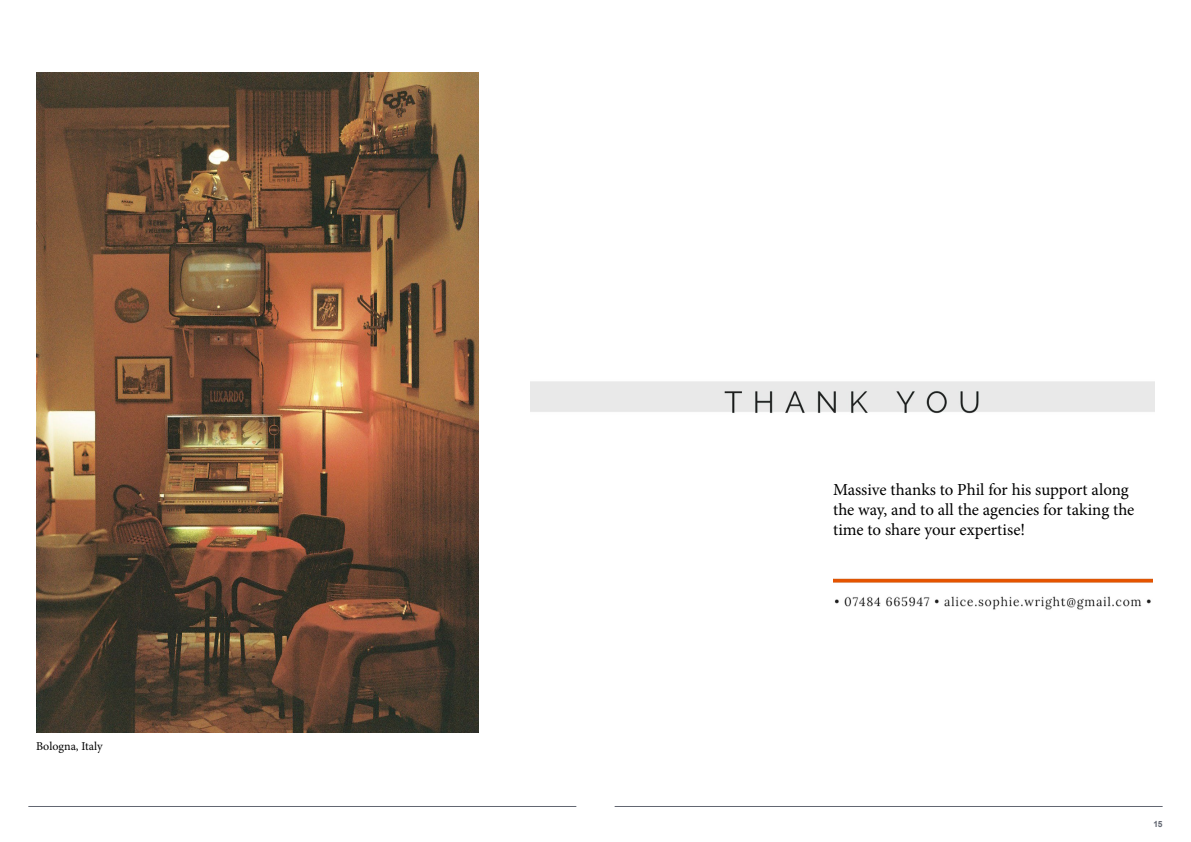
<style>
.page{position:relative;width:1191px;height:842px;background:#fff}
.page>*{position:absolute;margin:0;border:0;box-sizing:border-box;transform-origin:0 0}
.t1{font:16.9px/20.2px "Minion Pro";letter-spacing:-.005em;color:#000}
.t2{font:12px "Minion Pro";color:#000}
.t3{font:700 8.5px "Arial";color:#636772}
</style>
<div class="page">
<hr style="left:614px;top:806px;width:548px;height:1px;background:#636772">
<hr style="left:28px;top:806px;width:548px;height:1px;background:#636772">
<img style="left:36px;top:72px;width:442px;height:660px">
<img style="left:530px;top:381px;width:625px;height:33px">
<img style="left:833px;top:578px;width:319px;height:32px">
<p class="t2" style="left:36px;top:738px;width:68px">Bologna, Italy</p>
<p class="t1" style="left:833px;top:479px;width:303px">Massive thanks to Phil for his support along the way, and to all the agencies for taking the time to share your expertise!</p>
<p class="t3" style="left:1153px;top:818px;width:11px">15</p>
</div>
